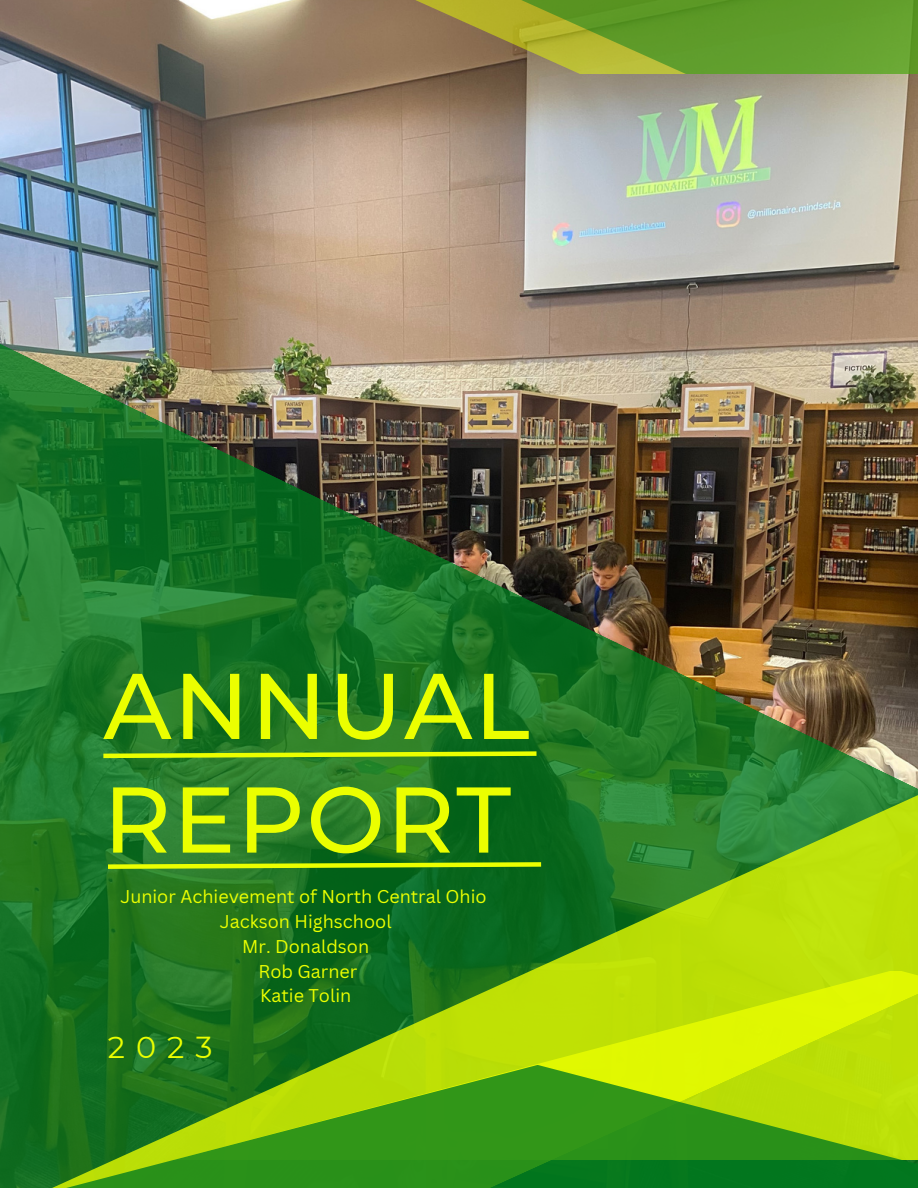
<style>
.page{position:relative;width:918px;height:1188px;background:#fff}
.page>*{position:absolute;margin:0;border:0;box-sizing:border-box;transform-origin:0 0}
.t1{font:500 93.15px/113.7px "Montserrat";letter-spacing:.02em;color:#ebff00}
.t2{font:30.3px "Montserrat";color:#ebff00}
.t3{font:18px/24.8px "Canva Sans";color:#ebff00;text-align:center}
</style>
<div class="page">
<img style="left:0;top:0;width:918px;height:331px">
<img style="left:0;top:331px;width:918px;height:428px">
<svg style="left:0;top:759px;width:918px;height:306px;background:#388822"></svg>
<svg style="left:174px;top:971px;width:744px;height:94px;background:#8bbe0c"></svg>
<svg style="left:0;top:1065px;width:918px;height:123px;background:#4e9f14"></svg>
<svg style="left:379px;top:0;width:106px;height:74px;background:#957c50"></svg>
<svg style="left:485px;top:0;width:433px;height:74px;background:#739e2d"></svg>
<svg style="left:99px;top:749px;width:442px;height:11px;background:#72ae17"></svg>
<svg style="left:103px;top:860px;width:443px;height:11px;background:#6ba914"></svg>
<h1 class="t1" style="left:103px;top:649px;width:428px">ANNUAL<br>REPORT</h1>
<p class="t3" style="left:120px;top:884px;width:368px">Junior Achievement of North Central Ohio<br>Jackson Highschool<br>Mr. Donaldson<br>Rob Garner<br>Katie Tolin</p>
<h2 class="t2" style="left:108px;top:1028px;width:106px">2023</h2>
</div>
